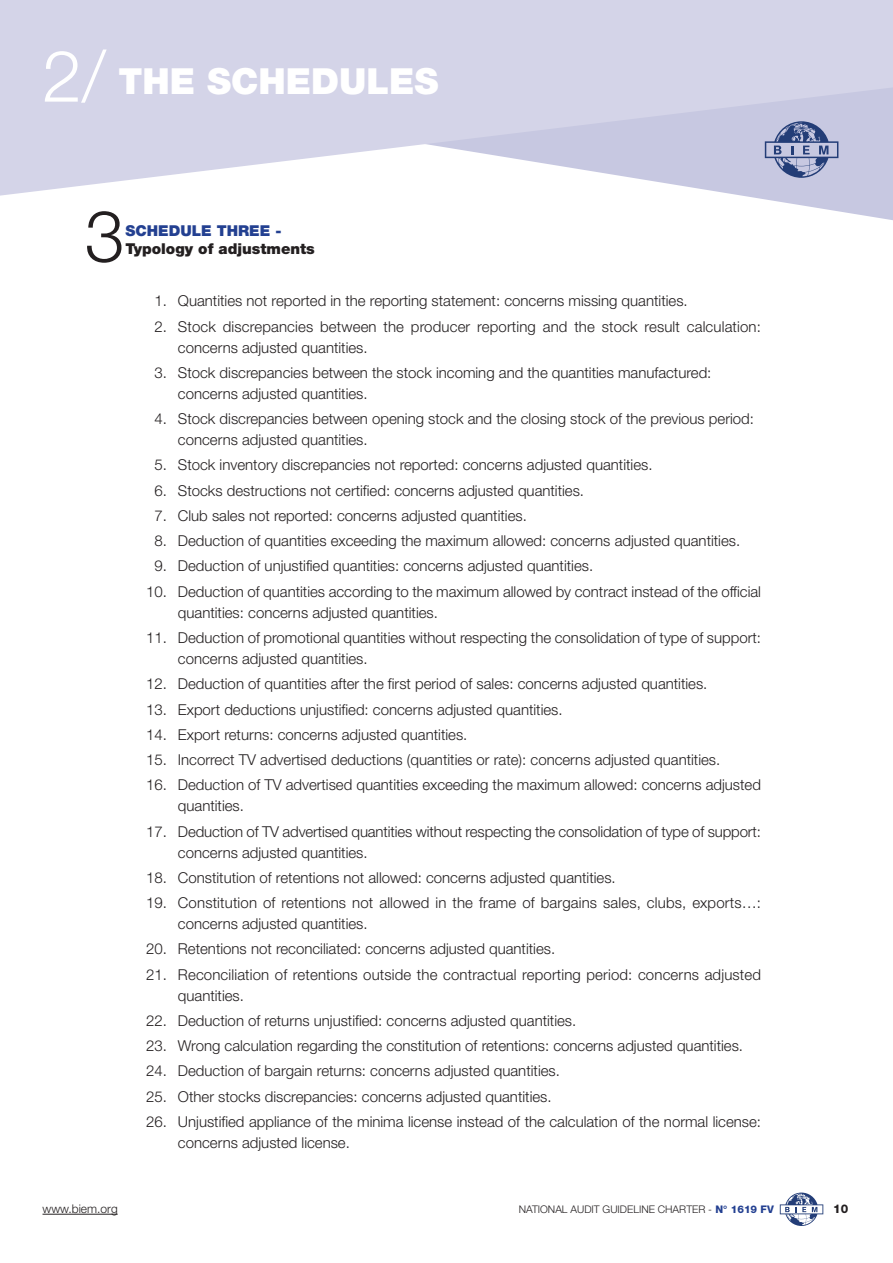
<style>
.page{position:relative;width:893px;height:1263px;background:#fff}
.page>*{position:absolute;margin:0;border:0;box-sizing:border-box;transform-origin:0 0}
.t1{font:300 71.55px "Helvetica Neue";color:#231f20}
.t2{font:900 36px "Helvetica Neue";color:#fff}
.t3{font:300 15px/21px "Helvetica Neue";color:#231f20}
.t4{font:900 15px "Helvetica Neue";color:#231f20}
.t5{font:900 15px "Helvetica Neue";color:#234091}
.t6{font:300 12px "Helvetica Neue";color:#231f20}
.t7{font:800 12px "Helvetica Neue";color:#231f20}
.t8{font:300 10.5px "Helvetica Neue";color:#231f20}
.s1{font-weight:300;font-size:71.55px}
.s2{font-weight:800;color:#234091}
</style>
<div class="page">
<svg style="left:780px;top:1192px;width:43px;height:34px"></svg>
<hr style="left:43px;top:1214px;width:75px;height:1px;background:#231f20">
<svg style="left:745px;top:196px;width:148px;height:24px"></svg>
<svg style="left:0;top:0;width:893px;height:196px;background:#d6d7e9"></svg>
<svg style="left:765px;top:121px;width:73px;height:57px;background:#9099bd"></svg>
<h2 class="t2" style="left:42px;top:68px;width:398px"><span class="s1">2/</span> THE SCHEDULES</h2>
<h1 class="t1" style="left:85px;top:211px;width:41px">3</h1>
<p class="t5" style="left:125px;top:225px;width:158px">SCHEDULE THREE -</p>
<p class="t4" style="left:125px;top:243px;width:191px">Typology of adjustments</p>
<p class="t3" style="left:155px;top:292px;width:535px">1. Quantities not reported in the reporting statement: concerns missing quantities.</p>
<p class="t3" style="left:178px;top:317px;width:585px;text-indent:-23px">2. Stock discrepancies between the producer reporting and the stock result calculation: concerns adjusted quantities.</p>
<p class="t3" style="left:178px;top:363px;width:535px;text-indent:-23px">3. Stock discrepancies between the stock incoming and the quantities manufactured: concerns adjusted quantities.</p>
<p class="t3" style="left:178px;top:410px;width:578px;text-indent:-23px">4. Stock discrepancies between opening stock and the closing stock of the previous period: concerns adjusted quantities.</p>
<p class="t3" style="left:155px;top:456px;width:499px">5. Stock inventory discrepancies not reported: concerns adjusted quantities.</p>
<p class="t3" style="left:155px;top:481px;width:431px">6. Stocks destructions not certified: concerns adjusted quantities.</p>
<p class="t3" style="left:155px;top:506px;width:374px">7. Club sales not reported: concerns adjusted quantities.</p>
<p class="t3" style="left:155px;top:532px;width:587px">8. Deduction of quantities exceeding the maximum allowed: concerns adjusted quantities.</p>
<p class="t3" style="left:155px;top:557px;width:440px">9. Deduction of unjustified quantities: concerns adjusted quantities.</p>
<p class="t3" style="left:178px;top:582px;width:585px;text-indent:-32px">10. Deduction of quantities according to the maximum allowed by contract instead of the official quantities: concerns adjusted quantities.</p>
<p class="t3" style="left:178px;top:628px;width:585px;text-indent:-32px">11. Deduction of promotional quantities without respecting the consolidation of type of support: concerns adjusted quantities.</p>
<p class="t3" style="left:146px;top:675px;width:563px">12. Deduction of quantities after the first period of sales: concerns adjusted quantities.</p>
<p class="t3" style="left:146px;top:700px;width:418px">13. Export deductions unjustified: concerns adjusted quantities.</p>
<p class="t3" style="left:146px;top:725px;width:323px">14. Export returns: concerns adjusted quantities.</p>
<p class="t3" style="left:146px;top:751px;width:576px">15. Incorrect TV advertised deductions (quantities or rate): concerns adjusted quantities.</p>
<p class="t3" style="left:178px;top:776px;width:585px;text-indent:-32px">16. Deduction of TV advertised quantities exceeding the maximum allowed: concerns adjusted quantities.</p>
<p class="t3" style="left:178px;top:822px;width:585px;text-indent:-32px">17. Deduction of TV advertised quantities without respecting the consolidation of type of support: concerns adjusted quantities.</p>
<p class="t3" style="left:146px;top:868px;width:471px">18. Constitution of retentions not allowed: concerns adjusted quantities.</p>
<p class="t3" style="left:178px;top:894px;width:585px;text-indent:-32px">19. Constitution of retentions not allowed in the frame of bargains sales, clubs, exports…: concerns adjusted quantities.</p>
<p class="t3" style="left:146px;top:940px;width:411px">20. Retentions not reconciliated: concerns adjusted quantities.</p>
<p class="t3" style="left:178px;top:965px;width:585px;text-indent:-32px">21. Reconciliation of retentions outside the contractual reporting period: concerns adjusted quantities.</p>
<p class="t3" style="left:146px;top:1011px;width:432px">22. Deduction of returns unjustified: concerns adjusted quantities.</p>
<p class="t3" style="left:146px;top:1037px;width:598px">23. Wrong calculation regarding the constitution of retentions: concerns adjusted quantities.</p>
<p class="t3" style="left:146px;top:1062px;width:415px">24. Deduction of bargain returns: concerns adjusted quantities.</p>
<p class="t3" style="left:146px;top:1087px;width:407px">25. Other stocks discrepancies: concerns adjusted quantities.</p>
<p class="t3" style="left:178px;top:1112px;width:585px;text-indent:-32px">26. Unjustified appliance of the minima license instead of the calculation of the normal license: concerns adjusted license.</p>
<p class="t6" style="left:43px;top:1204px;width:77px">www.biem.org</p>
<p class="t8" style="left:519px;top:1206px;width:257px">NATIONAL AUDIT GUIDELINE CHARTER - <span class="s2">N° 1619 FV</span></p>
<p class="t7" style="left:833px;top:1205px;width:17px">10</p>
</div>
